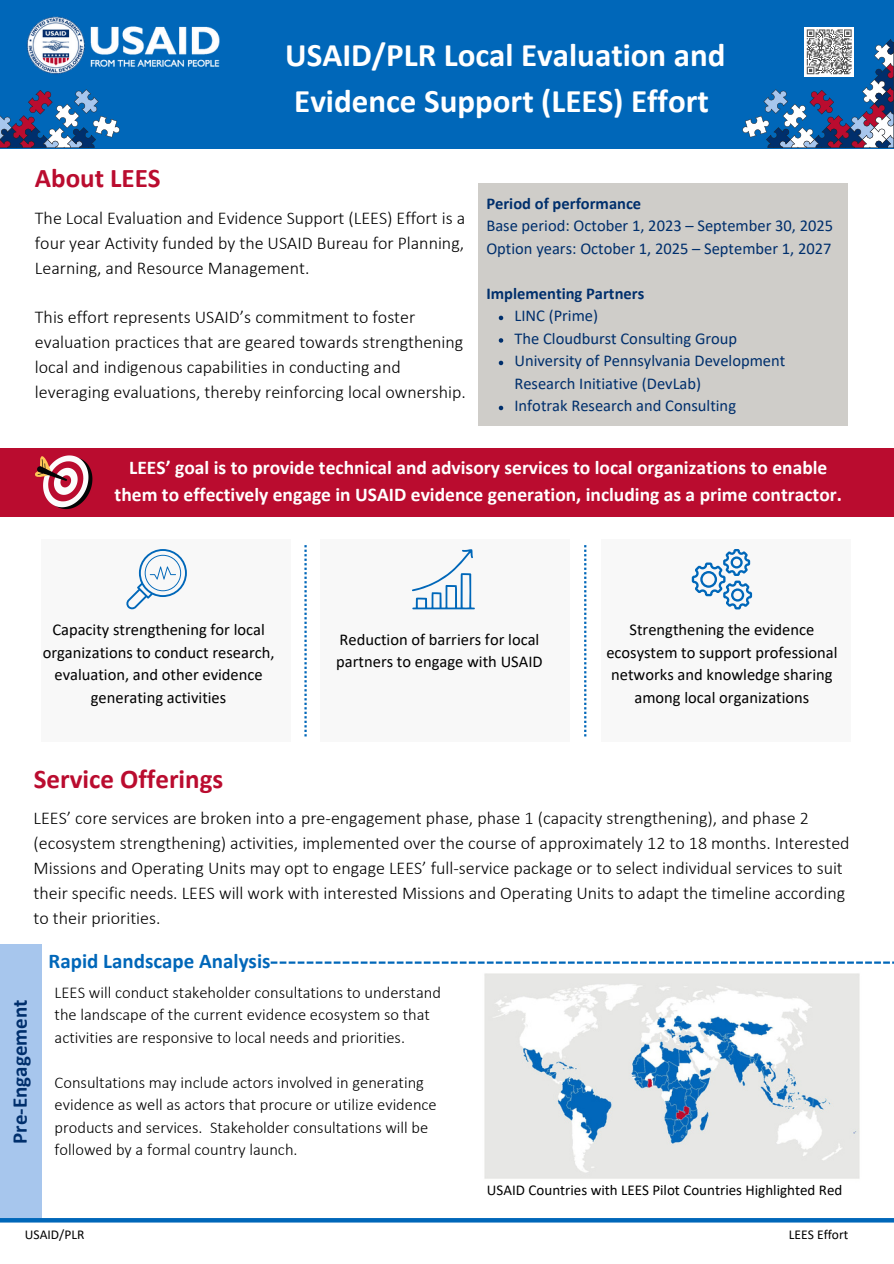
<style>
.page{position:relative;width:894px;height:1264px;background:#fff}
.page>*{position:absolute;margin:0;border:0;box-sizing:border-box;transform-origin:0 0}
.t1{font:700 33px/46.2px "Calibri";color:#fff}
.t2{font:700 27px "Calibri";color:#ba0c2f}
.t3{font:700 21px "Calibri";color:#0067b9}
.t4{font:700 21px "Calibri";color:#002f6c}
.t5{font:700 19.5px/27px "Calibri";color:#fff;text-align:center}
.t6{font:300 18px/24.8px "Calibri";color:#000}
.t7{font:300 16.5px/22.5px "Calibri";color:#000}
.t8{font:16.5px/22.5px "Calibri";color:#000;text-align:center}
.t9{font:16.5px/22.5px "Calibri";color:#002f6c}
.t10{font:700 16.5px "Calibri";color:#002f6c}
.t11{font:15px "Calibri";color:#000}
.t12{font:13.5px "Calibri";color:#000}
.s1{font-weight:700}
</style>
<div class="page">
<div style="left:0;top:448px;width:893px;height:68px;background:#ba0c2f"></div>
<div style="left:0;top:944px;width:42px;height:276px;background:#a7c6ed"></div>
<svg style="left:270px;top:961px;width:623px;height:2px"></svg>
<div style="left:0;top:0;width:893px;height:149px;background:#0067b9"></div>
<img style="left:26px;top:16px;width:194px;height:58px">
<div style="left:478px;top:183px;width:370px;height:242px;background:#cfcdc9"></div>
<svg style="left:35px;top:455px;width:58px;height:55px"></svg>
<div style="left:320px;top:539px;width:249px;height:202px;background:#f8f8f8"></div>
<svg style="left:412px;top:549px;width:63px;height:60px"></svg>
<div style="left:601px;top:539px;width:249px;height:202px;background:#f8f8f8"></div>
<svg style="left:691px;top:549px;width:60px;height:60px"></svg>
<div style="left:41px;top:539px;width:249px;height:202px;background:#f8f8f8"></div>
<svg style="left:126px;top:549px;width:61px;height:60px"></svg>
<svg style="left:304px;top:545px;width:2px;height:191px"></svg>
<svg style="left:584px;top:545px;width:2px;height:191px"></svg>
<div style="left:0;top:1217px;width:893px;height:5px;background:#0067b9"></div>
<div style="left:804px;top:27px;width:49px;height:49px;background:#fff"></div>
<svg style="left:742px;top:29px;width:152px;height:120px"></svg>
<svg style="left:1px;top:89px;width:119px;height:59px"></svg>
<img style="left:484px;top:973px;width:376px;height:206px">
<svg style="left:498px;top:316px;width:5px;height:4px"></svg>
<svg style="left:498px;top:338px;width:5px;height:5px"></svg>
<svg style="left:498px;top:361px;width:5px;height:4px"></svg>
<svg style="left:498px;top:406px;width:5px;height:4px"></svg>
<p class="t2" style="left:35px;top:167px;width:127px">About LEES</p>
<p class="t1" style="left:285px;top:35px;width:442px">USAID/PLR Local Evaluation and<br>Evidence Support (LEES) Effort</p>
<p class="t6" style="left:35px;top:207px;width:431px;text-align:justify">The Local Evaluation and Evidence Support (LEES) Effort is a four year Activity funded by the USAID Bureau for Planning, Learning, and Resource Management.</p>
<p class="t6" style="left:35px;top:306px;width:432px">This effort represents USAID’s commitment to foster evaluation practices that are geared towards strengthening local and indigenous capabilities in conducting and leveraging evaluations, thereby reinforcing local ownership.</p>
<h1 class="t9" style="left:486px;top:193px;width:348px"><span class="s1">Period of performance<br></span>Base period: October 1, 2023 – September 30, 2025<br>Option years: October 1, 2025 – September 1, 2027</h1>
<p class="t10" style="left:486px;top:286px;width:159px">Implementing Partners</p>
<h2 class="t9" style="left:514px;top:306px;width:85px">LINC (Prime)</h2>
<h5 class="t9" style="left:514px;top:328px;width:224px">The Cloudburst Consulting Group</h5>
<h4 class="t9" style="left:514px;top:351px;width:272px">University of Pennsylvania Development<br>Research Initiative (DevLab)</h4>
<p class="t9" style="left:514px;top:396px;width:223px">Infotrak Research and Consulting</p>
<h5 class="t5" style="left:115px;top:455px;width:728px">LEES’ goal is to provide technical and advisory services to local organizations to enable them to effectively engage in USAID evidence generation, including as a prime contractor.</h5>
<h5 class="t8" style="left:43px;top:619px;width:233px">Capacity strengthening for local organizations to conduct research, evaluation, and other evidence generating activities</h5>
<p class="t8" style="left:336px;top:629px;width:208px;text-align:left">Reduction of barriers for local partners to engage with USAID</p>
<h5 class="t8" style="left:606px;top:619px;width:232px">Strengthening the evidence ecosystem to support professional networks and knowledge sharing among local organizations</h5>
<h3 class="t2" style="left:34px;top:768px;width:191px">Service Offerings</h3>
<h5 class="t6" style="left:34px;top:807px;width:817px">LEES’ core services are broken into a pre-engagement phase, phase 1 (capacity strengthening), and phase 2 (ecosystem strengthening) activities, implemented over the course of approximately 12 to 18 months. Interested Missions and Operating Units may opt to engage LEES’ full-service package or to select individual services to suit their specific needs. LEES will work with interested Missions and Operating Units to adapt the timeline according to their priorities.</h5>
<p class="t4" style="left:11px;top:1143px;width:146px;rotate:-90deg">Pre-Engagement</p>
<p class="t3" style="left:49px;top:952px;width:223px">Rapid Landscape Analysis</p>
<h5 class="t7" style="left:55px;top:982px;width:387px">LEES will conduct stakeholder consultations to understand the landscape of the current evidence ecosystem so that activities are responsive to local needs and priorities.</h5>
<p class="t7" style="left:55px;top:1072px;width:383px">Consultations may include actors involved in generating evidence as well as actors that procure or utilize evidence products and services. Stakeholder consultations will be followed by a formal country launch.</p>
<h3 class="t11" style="left:487px;top:1183px;width:357px">USAID Countries with LEES Pilot Countries Highlighted Red</h3>
<h5 class="t12" style="left:25px;top:1229px;width:61px">USAID/PLR</h5>
<h2 class="t12" style="left:788px;top:1229px;width:61px">LEES Effort</h2>
</div>
